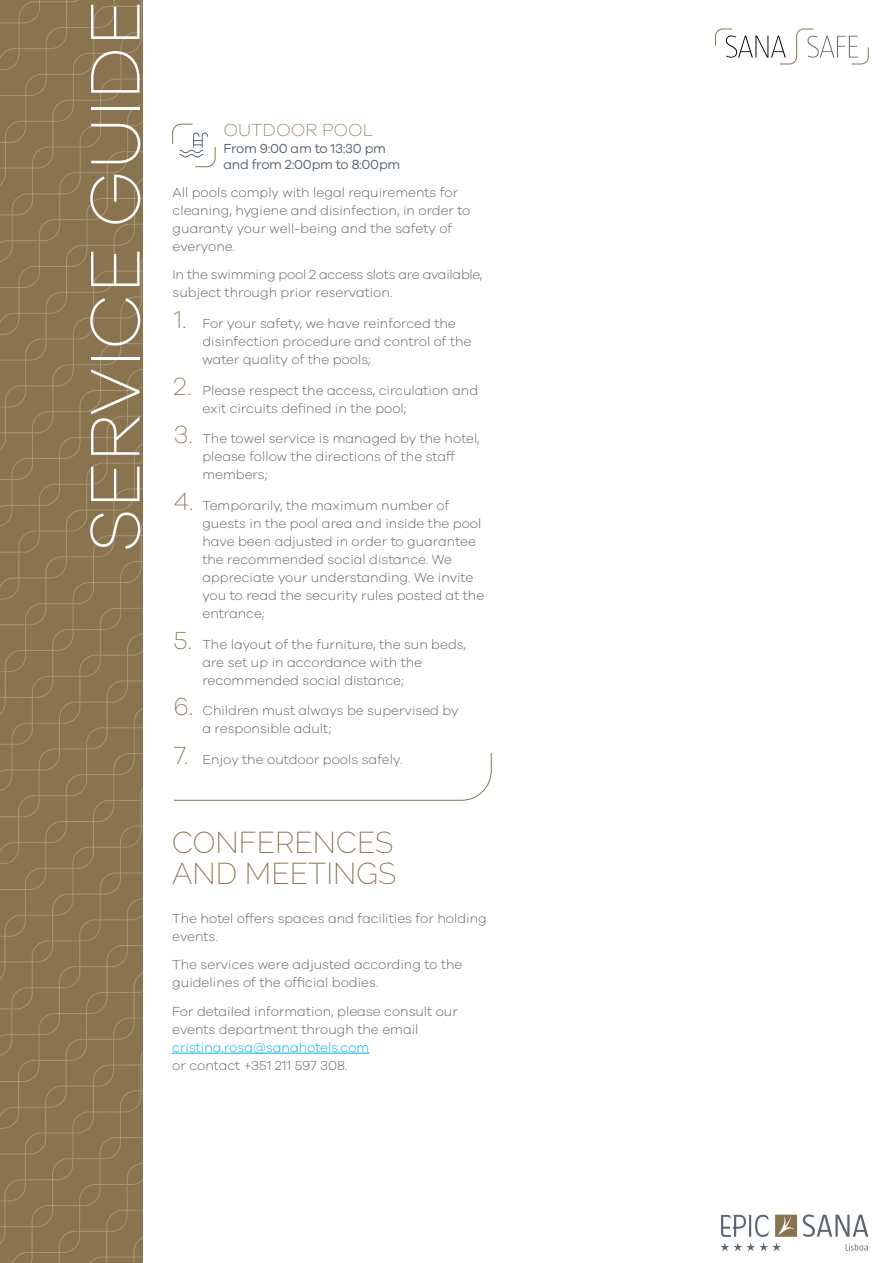
<style>
.page{position:relative;width:893px;height:1263px;background:#fff}
.page>*{position:absolute;margin:0;border:0;box-sizing:border-box;transform-origin:0 0}
.t1{font:200 72.3px "Galano Grotesque";color:#fff}
.t2{font:200 30px/30.6px "Raleway";color:#89744f}
.t3{font:200 18px "Galano Grotesque";color:#89744f}
.t4{font:300 13.5px/18px "Galano Grotesque";color:#5a6670}
.t5{font:300 13.5px/18px "Galano Grotesque";letter-spacing:-.02em;color:#5a6670}
.t6{font:13.5px/16.5px "Galano Grotesque";letter-spacing:-.02em;color:#5a6670}
.t7{font:300 13.5px "Galano Grotesque";color:#00aeef}
.s1{font-weight:200;font-size:25.5px;color:#89744f}
</style>
<div class="page">
<svg style="left:0;top:0;width:142px;height:1263px;background:#8a7651"></svg>
<svg style="left:172px;top:123px;width:44px;height:45px"></svg>
<hr style="left:172px;top:1053px;width:197px;height:1px;background:#00aeef">
<svg style="left:715px;top:28px;width:154px;height:37px"></svg>
<svg style="left:174px;top:753px;width:318px;height:48px"></svg>
<svg style="left:720px;top:1215px;width:77px;height:36px"></svg>
<svg style="left:803px;top:1214px;width:65px;height:23px"></svg>
<svg style="left:846px;top:1243px;width:22px;height:8px"></svg>
<h1 class="t1" style="left:72px;top:553px;width:554px;rotate:-90deg">SERVICE GUIDE</h1>
<h3 class="t3" style="left:224px;top:119px;width:151px">OUTDOOR POOL</h3>
<p class="t6" style="left:224px;top:139px;width:178px">From 9:00 am to 13:30 pm and from 2:00pm to 8:00pm</p>
<p class="t4" style="left:173px;top:183px;width:299px">All pools comply with legal requirements for cleaning, hygiene and disinfection, in order to guaranty your well-being and the safety of everyone.</p>
<p class="t5" style="left:173px;top:265px;width:311px">In the swimming pool 2 access slots are available, subject through prior reservation.</p>
<p class="t4" style="left:202px;top:314px;width:271px;text-indent:-29px"><span class="s1">1.</span> For your safety, we have reinforced the disinfection procedure and control of the water quality of the pools;</p>
<p class="t4" style="left:202px;top:381px;width:277px;text-indent:-29px"><span class="s1">2.</span> Please respect the access, circulation and exit circuits defined in the pool;</p>
<p class="t4" style="left:202px;top:429px;width:279px;text-indent:-29px"><span class="s1">3.</span> The towel service is managed by the hotel, please follow the directions of the staff members;</p>
<p class="t4" style="left:202px;top:496px;width:283px;text-indent:-29px"><span class="s1">4.</span> Temporarily, the maximum number of guests in the pool area and inside the pool have been adjusted in order to guarantee the recommended social distance. We appreciate your understanding. We invite you to read the security rules posted at the entrance;</p>
<p class="t4" style="left:202px;top:634px;width:265px;text-indent:-29px"><span class="s1">5.</span> The layout of the furniture, the sun beds, are set up in accordance with the recommended social distance;</p>
<p class="t4" style="left:202px;top:701px;width:258px;text-indent:-29px"><span class="s1">6.</span> Children must always be supervised by a responsible adult;</p>
<p class="t4" style="left:173px;top:750px;width:231px"><span class="s1">7.</span> Enjoy the outdoor pools safely.</p>
<h2 class="t2" style="left:172px;top:827px;width:225px">CONFERENCES<br>AND MEETINGS</h2>
<p class="t4" style="left:172px;top:909px;width:316px">The hotel offers spaces and facilities for holding events.</p>
<p class="t4" style="left:172px;top:955px;width:292px">The services were adjusted according to the guidelines of the official bodies.</p>
<p class="t4" style="left:172px;top:1002px;width:287px">For detailed information, please consult our events department through the email</p>
<p class="t7" style="left:172px;top:1039px;width:199px">cristina.rosa@sanahotels.com</p>
<p class="t4" style="left:172px;top:1056px;width:177px">or contact +351 211 597 308.</p>
</div>
